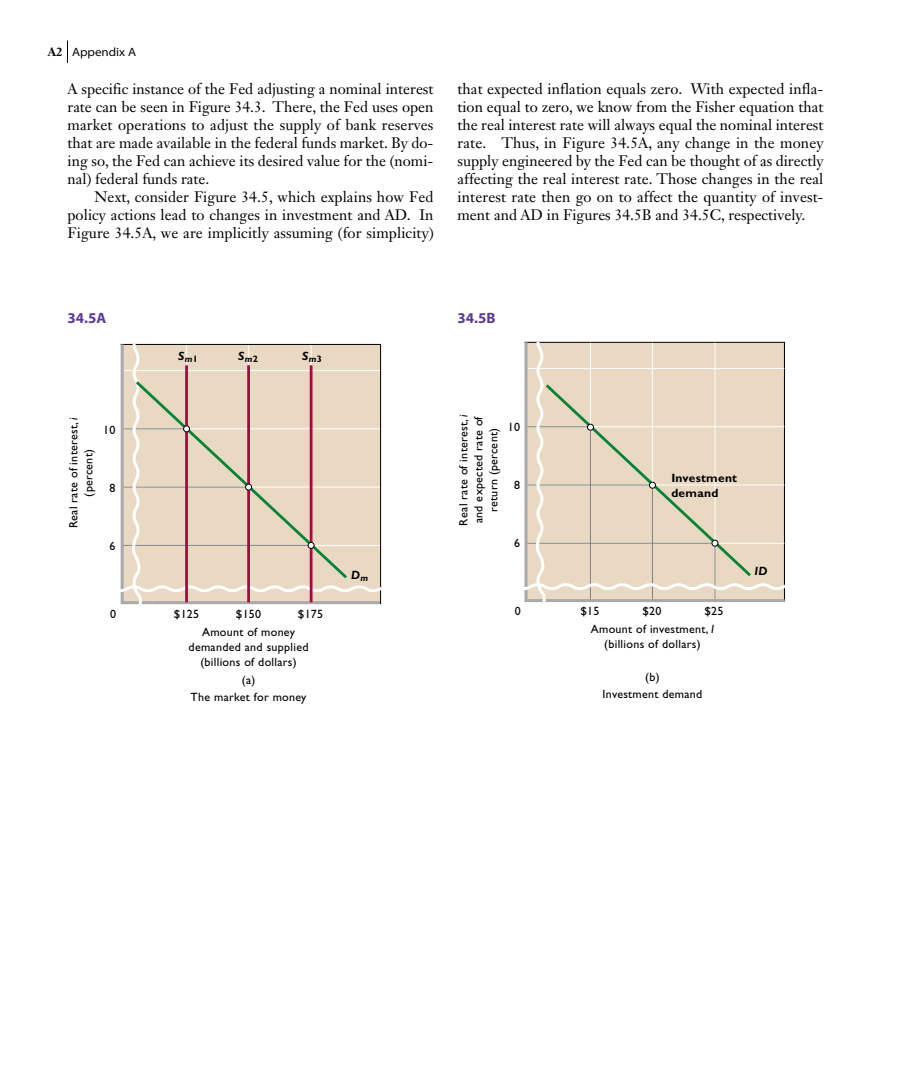
<style>
.page{position:relative;width:918px;height:1080px;background:#fff}
.page>*{position:absolute;margin:0;border:0;box-sizing:border-box;transform-origin:0 0}
.TX{font:15px/18px "Janson Text LT Std";color:#000;text-align:justify}
.bch_fgct{font:700 15px "Myriad Pro";letter-spacing:.005em;color:#5c3a96}
.t1{font:12px/15px "Gill Sans Std";letter-spacing:.025em;color:#000;text-align:center}
.t2{font:700 12px/15px "Gill Sans Std";letter-spacing:.025em;color:#000}
.t3{font:italic 700 12px "Gill Sans Std";color:#000}
.pg_verso{font:semi-expanded 12px "Myriad Pro";color:#000}
.s1{font-family:"Janson Text LT Std";font-weight:700;font-stretch:normal}
.s2{font-style:italic}
</style>
<div class="page">
<svg style="left:67px;top:40px;width:1px;height:23px"></svg>
<svg style="left:120px;top:344px;width:262px;height:261px"></svg>
<hr style="left:185px;top:365px;width:3px;height:237px;background:#b10342">
<hr style="left:247px;top:365px;width:3px;height:237px;background:#b10342">
<hr style="left:310px;top:365px;width:3px;height:237px;background:#b10342">
<svg style="left:133px;top:378px;width:217px;height:203px"></svg>
<svg style="left:184px;top:426px;width:6px;height:6px"></svg>
<div style="left:183px;top:426px;width:7px;height:6px;border:1px solid #000;border-radius:50%"></div>
<svg style="left:246px;top:484px;width:6px;height:6px"></svg>
<div style="left:245px;top:484px;width:7px;height:7px;border:1px solid #000;border-radius:50%"></div>
<svg style="left:308px;top:542px;width:6px;height:6px"></svg>
<div style="left:308px;top:542px;width:6px;height:7px;border:1px solid #000;border-radius:50%"></div>
<svg style="left:524px;top:342px;width:261px;height:261px"></svg>
<p class="pg_verso" style="left:48px;top:45px;width:90px"><span class="s1">A2</span> Appendix A</p>
<p class="TX" style="left:68px;top:80px;width:368px">A specific instance of the Fed adjusting a nominal interest rate can be seen in Figure 34.3. There, the Fed uses open market operations to adjust the supply of bank reserves that are made available in the federal funds market. By do&shy;ing so, the Fed can achieve its desired value for the (nomi&shy;nal) federal funds rate.</p>
<p class="TX" style="left:68px;top:188px;width:368px;text-indent:27px">Next, consider Figure 34.5, which explains how Fed policy actions lead to changes in investment and AD. In Figure 34.5A, we are implicitly assuming (for simplicity)</p>
<p class="TX" style="left:458px;top:80px;width:368px">that expected inflation equals zero. With expected infla&shy;tion equal to zero, we know from the Fisher equation that the real interest rate will always equal the nominal interest rate. Thus, in Figure 34.5A, any change in the money supply engineered by the Fed can be thought of as directly affecting the real interest rate. Those changes in the real interest rate then go on to affect the quantity of invest&shy;ment and AD in Figures 34.5B and 34.5C, respectively.</p>
<p class="bch_fgct" style="left:68px;top:308px;width:40px">34.5A</p>
<p class="bch_fgct" style="left:458px;top:308px;width:40px">34.5B</p>
<p class="t3" style="left:178px;top:349px;width:21px">S<sub>m</sub><sub>1</sub></p>
<p class="t3" style="left:238px;top:349px;width:21px">S<sub>m</sub><sub>2</sub></p>
<p class="t3" style="left:302px;top:349px;width:21px">S<sub>m</sub><sub>3</sub></p>
<p class="t1" style="left:66px;top:528px;width:113px;rotate:-90deg">Real rate of interest, <span class="s2">i </span>(percent)</p>
<p class="t1" style="left:103px;top:422px;width:14px">10</p>
<p class="t1" style="left:110px;top:481px;width:7px">8</p>
<p class="t1" style="left:456px;top:526px;width:113px;rotate:-90deg">Real rate of interest, <span class="s2">i </span>and expected rate of return (percent)</p>
<p class="t1" style="left:508px;top:419px;width:14px">10</p>
<p class="t1" style="left:514px;top:478px;width:7px">8</p>
<p class="t2" style="left:671px;top:470px;width:67px">Investment demand</p>
<p class="t1" style="left:110px;top:539px;width:7px">6</p>
<p class="t1" style="left:514px;top:536px;width:7px">6</p>
<p class="t3" style="left:351px;top:568px;width:18px">D<sub>m</sub></p>
<p class="t3" style="left:754px;top:564px;width:14px">ID</p>
<p class="t1" style="left:110px;top:606px;width:7px">0</p>
<p class="t1" style="left:174px;top:606px;width:27px">$125</p>
<p class="t1" style="left:236px;top:606px;width:27px">$150</p>
<p class="t1" style="left:298px;top:606px;width:27px">$175</p>
<p class="t1" style="left:515px;top:603px;width:7px">0</p>
<p class="t1" style="left:580px;top:603px;width:21px">$15</p>
<p class="t1" style="left:642px;top:603px;width:21px">$20</p>
<p class="t1" style="left:704px;top:603px;width:21px">$25</p>
<p class="t1" style="left:189px;top:625px;width:121px">Amount of money demanded and supplied (billions of dollars)</p>
<p class="t1" style="left:191px;top:672px;width:117px;line-height:16.5px">(a)<br>The market for money</p>
<p class="t1" style="left:591px;top:622px;width:125px">Amount of investment, <span class="s2">I </span>(billions of dollars)</p>
<p class="t1" style="left:603px;top:669px;width:101px;line-height:16.5px">(b)<br>Investment demand</p>
</div>
